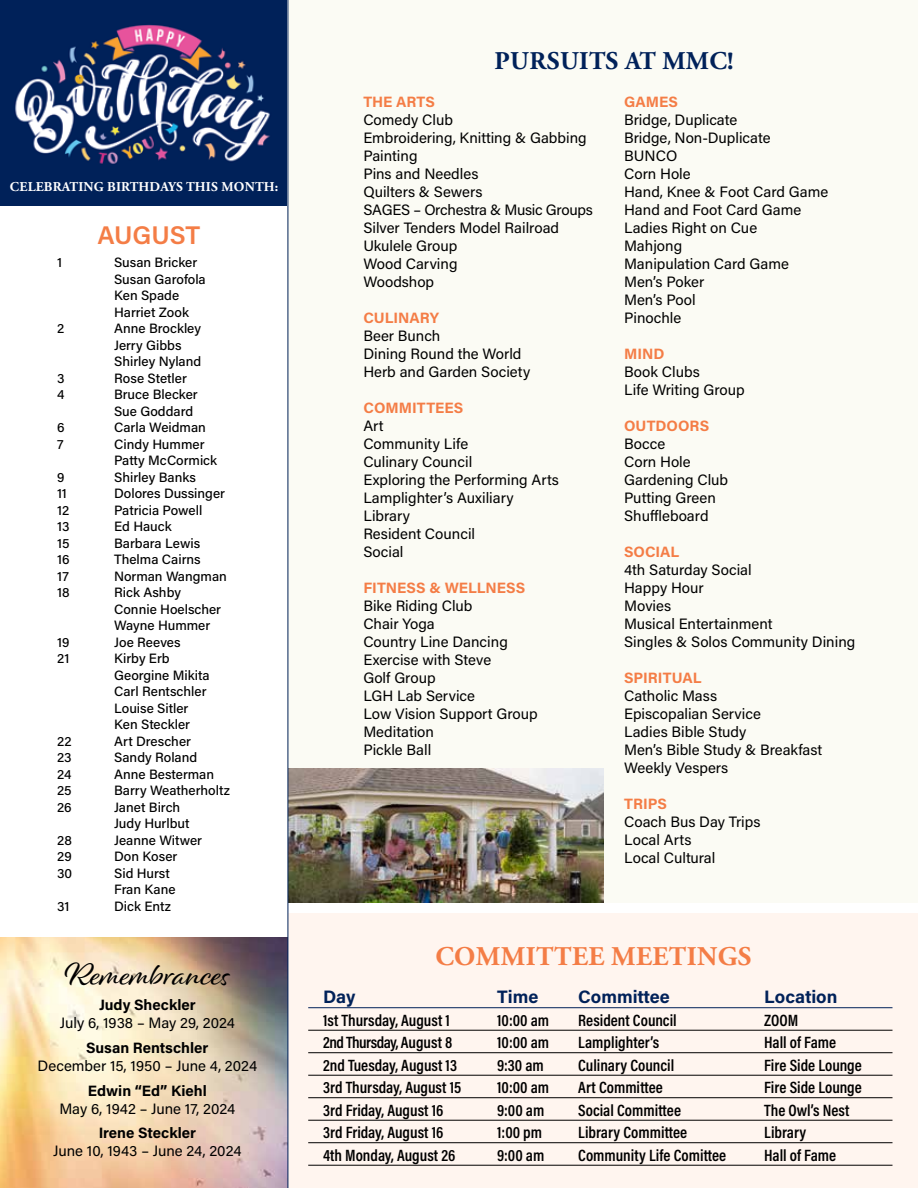
<style>
.page{position:relative;width:918px;height:1188px;background:#fff}
.page>*{position:absolute;margin:0;border:0;box-sizing:border-box;transform-origin:0 0}
.t1{font:33px "Alisha";color:#000}
.t2{font:700 27px "Adobe Garamond Pro";letter-spacing:.015em;color:#f47d46}
.t3{font:700 25.5px "Adobe Garamond Pro";letter-spacing:.015em;color:#002159}
.t4{font:600 25.5px "Acumin Pro";letter-spacing:-.005em;color:#f47d46}
.t5{font:700 18px "Acumin Pro";color:#002159}
.t6{font:600 16.5px "Acumin Pro Cond";color:#000}
.t7{font:600 16.5px "Acumin Pro Cond";letter-spacing:-.03em;color:#000}
.t8{font:15px/18px "Acumin Pro";color:#000}
.t9{font:700 15px "Acumin Pro";color:#f47d46}
.t10{font:700 15px "Acumin Pro";color:#000}
.t11{font:500 13.5px/16.5px "Acumin Pro";color:#000}
.t12{font:700 13.5px "Adobe Garamond Pro";letter-spacing:.015em;color:#fff}
</style>
<div class="page">
<img style="left:0;top:937px;width:287px;height:251px">
<img style="left:0;top:0;width:287px;height:205px">
<div style="left:288px;top:914px;width:630px;height:274px;background:#fff5ef"></div>
<div style="left:288px;top:0;width:630px;height:903px;background:#fbfbf4"></div>
<hr style="left:308px;top:1007px;width:584px;height:1px;background:#002159">
<hr style="left:308px;top:1030px;width:584px;height:1px;background:#000">
<hr style="left:308px;top:1052px;width:584px;height:1px;background:#000">
<hr style="left:308px;top:1075px;width:584px;height:1px;background:#000">
<hr style="left:308px;top:1097px;width:584px;height:1px;background:#000">
<hr style="left:308px;top:1120px;width:584px;height:1px;background:#000">
<hr style="left:308px;top:1142px;width:584px;height:1px;background:#000">
<hr style="left:308px;top:1165px;width:584px;height:1px;background:#000">
<img style="left:289px;top:769px;width:315px;height:134px">
<hr style="left:288px;top:0;width:1px;height:1188px;background:#002159">
<p class="t12" style="left:10px;top:178px;width:270px">CELEBRATING BIRTHDAYS THIS MONTH:</p>
<h3 class="t4" style="left:97px;top:217px;width:104px">AUGUST</h3>
<p class="t11" style="left:57px;top:254px;width:7px">1</p>
<p class="t11" style="left:114px;top:254px;width:93px">Susan Bricker<br>Susan Garofola<br>Ken Spade<br>Harriet Zook</p>
<p class="t11" style="left:57px;top:320px;width:9px">2</p>
<p class="t11" style="left:114px;top:320px;width:89px">Anne Brockley<br>Jerry Gibbs<br>Shirley Nyland</p>
<p class="t11" style="left:57px;top:369px;width:9px">3</p>
<p class="t11" style="left:114px;top:369px;width:74px">Rose Stetler</p>
<p class="t11" style="left:57px;top:386px;width:9px">4</p>
<p class="t11" style="left:114px;top:386px;width:85px">Bruce Blecker<br>Sue Goddard</p>
<p class="t11" style="left:57px;top:419px;width:9px">6</p>
<p class="t11" style="left:114px;top:419px;width:93px">Carla Weidman</p>
<p class="t11" style="left:57px;top:435px;width:8px">7</p>
<p class="t11" style="left:114px;top:435px;width:105px">Cindy Hummer<br>Patty McCormick</p>
<p class="t11" style="left:57px;top:468px;width:9px">9</p>
<p class="t11" style="left:114px;top:468px;width:83px">Shirley Banks</p>
<p class="t11" style="left:57px;top:485px;width:11px">11</p>
<p class="t11" style="left:114px;top:485px;width:112px">Dolores Dussinger</p>
<p class="t11" style="left:57px;top:501px;width:14px">12</p>
<p class="t11" style="left:114px;top:501px;width:90px">Patricia Powell</p>
<p class="t11" style="left:57px;top:518px;width:14px">13</p>
<p class="t11" style="left:114px;top:518px;width:59px">Ed Hauck</p>
<p class="t11" style="left:57px;top:534px;width:14px">15</p>
<p class="t11" style="left:114px;top:534px;width:88px">Barbara Lewis</p>
<p class="t11" style="left:57px;top:551px;width:14px">16</p>
<p class="t11" style="left:114px;top:551px;width:88px">Thelma Cairns</p>
<p class="t11" style="left:57px;top:567px;width:13px">17</p>
<p class="t11" style="left:114px;top:567px;width:114px">Norman Wangman</p>
<p class="t11" style="left:57px;top:584px;width:14px">18</p>
<p class="t11" style="left:114px;top:584px;width:109px">Rick Ashby<br>Connie Hoelscher<br>Wayne Hummer</p>
<p class="t11" style="left:57px;top:633px;width:14px">19</p>
<p class="t11" style="left:114px;top:633px;width:68px">Joe Reeves</p>
<p class="t11" style="left:57px;top:650px;width:14px">21</p>
<p class="t11" style="left:114px;top:650px;width:97px">Kirby Erb<br>Georgine Mikita<br>Carl Rentschler<br>Louise Sitler<br>Ken Steckler</p>
<p class="t11" style="left:57px;top:732px;width:16px">22</p>
<p class="t11" style="left:114px;top:732px;width:78px">Art Drescher</p>
<p class="t11" style="left:57px;top:749px;width:16px">23</p>
<p class="t11" style="left:114px;top:749px;width:85px">Sandy Roland</p>
<p class="t11" style="left:57px;top:765px;width:16px">24</p>
<p class="t11" style="left:114px;top:765px;width:101px">Anne Besterman</p>
<p class="t11" style="left:57px;top:782px;width:16px">25</p>
<p class="t11" style="left:114px;top:782px;width:117px">Barry Weatherholtz</p>
<p class="t11" style="left:57px;top:798px;width:16px">26</p>
<p class="t11" style="left:114px;top:798px;width:77px">Janet Birch<br>Judy Hurlbut</p>
<p class="t11" style="left:57px;top:831px;width:16px">28</p>
<p class="t11" style="left:114px;top:831px;width:89px">Jeanne Witwer</p>
<p class="t11" style="left:57px;top:848px;width:16px">29</p>
<p class="t11" style="left:114px;top:848px;width:65px">Don Koser</p>
<p class="t11" style="left:57px;top:864px;width:17px">30</p>
<p class="t11" style="left:114px;top:864px;width:63px">Sid Hurst<br>Fran Kane</p>
<p class="t11" style="left:57px;top:897px;width:14px">31</p>
<p class="t11" style="left:114px;top:897px;width:58px">Dick Entz</p>
<h1 class="t1" style="left:65px;top:955px;width:167px">Remembrances</h1>
<p class="t10" style="left:99px;top:994px;width:98px">Judy Sheckler</p>
<p class="t8" style="left:60px;top:1013px;width:177px">July 6, 1938 – May 29, 2024</p>
<p class="t10" style="left:86px;top:1037px;width:124px">Susan Rentschler</p>
<p class="t8" style="left:38px;top:1056px;width:221px">December 15, 1950 – June 4, 2024</p>
<p class="t10" style="left:88px;top:1080px;width:120px">Edwin “Ed” Kiehl</p>
<p class="t8" style="left:60px;top:1099px;width:177px">May 6, 1942 – June 17, 2024</p>
<p class="t10" style="left:99px;top:1123px;width:99px">Irene Steckler</p>
<p class="t8" style="left:53px;top:1142px;width:190px">June 10, 1943 – June 24, 2024</p>
<h3 class="t3" style="left:495px;top:46px;width:241px">PURSUITS AT MMC!</h3>
<p class="t9" style="left:363px;top:92px;width:73px">THE ARTS</p>
<p class="t8" style="left:363px;top:111px;width:231px">Comedy Club<br>Embroidering, Knitting &amp; Gabbing<br>Painting<br>Pins and Needles<br>Quilters &amp; Sewers<br>SAGES – Orchestra &amp; Music Groups<br>Silver Tenders Model Railroad<br>Ukulele Group<br>Wood Carving<br>Woodshop</p>
<p class="t9" style="left:363px;top:308px;width:77px">CULINARY</p>
<p class="t8" style="left:363px;top:327px;width:168px">Beer Bunch<br>Dining Round the World<br>Herb and Garden Society</p>
<p class="t9" style="left:363px;top:398px;width:102px">COMMITTEES</p>
<p class="t8" style="left:363px;top:417px;width:197px">Art<br>Community Life<br>Culinary Council<br>Exploring the Performing Arts<br>Lamplighter’s Auxiliary<br>Library<br>Resident Council<br>Social</p>
<p class="t9" style="left:363px;top:578px;width:164px">FITNESS &amp; WELLNESS</p>
<p class="t8" style="left:363px;top:597px;width:176px">Bike Riding Club<br>Chair Yoga<br>Country Line Dancing<br>Exercise with Steve<br>Golf Group<br>LGH Lab Service<br>Low Vision Support Group<br>Meditation<br>Pickle Ball</p>
<p class="t9" style="left:624px;top:92px;width:55px">GAMES</p>
<p class="t8" style="left:624px;top:111px;width:206px">Bridge, Duplicate<br>Bridge, Non-Duplicate<br>BUNCO<br>Corn Hole<br>Hand, Knee &amp; Foot Card Game<br>Hand and Foot Card Game<br>Ladies Right on Cue<br>Mahjong<br>Manipulation Card Game<br>Men’s Poker<br>Men’s Pool<br>Pinochle</p>
<p class="t9" style="left:624px;top:344px;width:42px">MIND</p>
<p class="t8" style="left:624px;top:363px;width:122px">Book Clubs<br>Life Writing Group</p>
<p class="t9" style="left:624px;top:416px;width:87px">OUTDOORS</p>
<p class="t8" style="left:624px;top:435px;width:106px">Bocce<br>Corn Hole<br>Gardening Club<br>Putting Green<br>Shuffleboard</p>
<p class="t9" style="left:624px;top:542px;width:57px">SOCIAL</p>
<p class="t8" style="left:624px;top:561px;width:233px">4th Saturday Social<br>Happy Hour<br>Movies<br>Musical Entertainment<br>Singles &amp; Solos Community Dining</p>
<p class="t9" style="left:624px;top:668px;width:79px">SPIRITUAL</p>
<p class="t8" style="left:624px;top:687px;width:200px">Catholic Mass<br>Episcopalian Service<br>Ladies Bible Study<br>Men’s Bible Study &amp; Breakfast<br>Weekly Vespers</p>
<p class="t9" style="left:624px;top:794px;width:44px">TRIPS</p>
<p class="t8" style="left:624px;top:813px;width:138px">Coach Bus Day Trips<br>Local Arts<br>Local Cultural</p>
<h2 class="t2" style="left:436px;top:941px;width:317px">COMMITTEE MEETINGS</h2>
<p class="t5" style="left:323px;top:984px;width:34px">Day</p>
<p class="t5" style="left:497px;top:984px;width:43px">Time</p>
<p class="t5" style="left:578px;top:984px;width:93px">Committee</p>
<p class="t5" style="left:764px;top:984px;width:75px">Location</p>
<p class="t6" style="left:323px;top:1009px;width:128px">1st Thursday, August 1</p>
<p class="t6" style="left:497px;top:1009px;width:54px">10:00 am</p>
<p class="t6" style="left:578px;top:1009px;width:100px">Resident Council</p>
<p class="t6" style="left:764px;top:1009px;width:36px">ZOOM</p>
<p class="t7" style="left:323px;top:1032px;width:131px">2nd Thursday, August 8</p>
<p class="t6" style="left:497px;top:1032px;width:54px">10:00 am</p>
<p class="t6" style="left:578px;top:1032px;width:82px">Lamplighter’s</p>
<p class="t6" style="left:764px;top:1032px;width:74px">Hall of Fame</p>
<p class="t6" style="left:323px;top:1054px;width:135px">2nd Tuesday, August 13</p>
<p class="t6" style="left:497px;top:1054px;width:48px">9:30 am</p>
<p class="t6" style="left:578px;top:1054px;width:98px">Culinary Council</p>
<p class="t6" style="left:764px;top:1054px;width:99px">Fire Side Lounge</p>
<p class="t6" style="left:323px;top:1077px;width:140px">3rd Thursday, August 15</p>
<p class="t6" style="left:497px;top:1077px;width:54px">10:00 am</p>
<p class="t6" style="left:578px;top:1077px;width:86px">Art Committee</p>
<p class="t6" style="left:764px;top:1077px;width:99px">Fire Side Lounge</p>
<p class="t6" style="left:323px;top:1099px;width:122px">3rd Friday, August 16</p>
<p class="t6" style="left:497px;top:1099px;width:49px">9:00 am</p>
<p class="t6" style="left:578px;top:1099px;width:104px">Social Committee</p>
<p class="t6" style="left:764px;top:1099px;width:87px">The Owl’s Nest</p>
<p class="t6" style="left:323px;top:1122px;width:122px">3rd Friday, August 16</p>
<p class="t6" style="left:497px;top:1122px;width:46px">1:00 pm</p>
<p class="t6" style="left:578px;top:1122px;width:111px">Library Committee</p>
<p class="t6" style="left:764px;top:1122px;width:44px">Library</p>
<p class="t6" style="left:323px;top:1144px;width:134px">4th Monday, August 26</p>
<p class="t6" style="left:497px;top:1144px;width:49px">9:00 am</p>
<p class="t6" style="left:578px;top:1144px;width:150px">Community Life Comittee</p>
<p class="t6" style="left:764px;top:1144px;width:74px">Hall of Fame</p>
</div>
